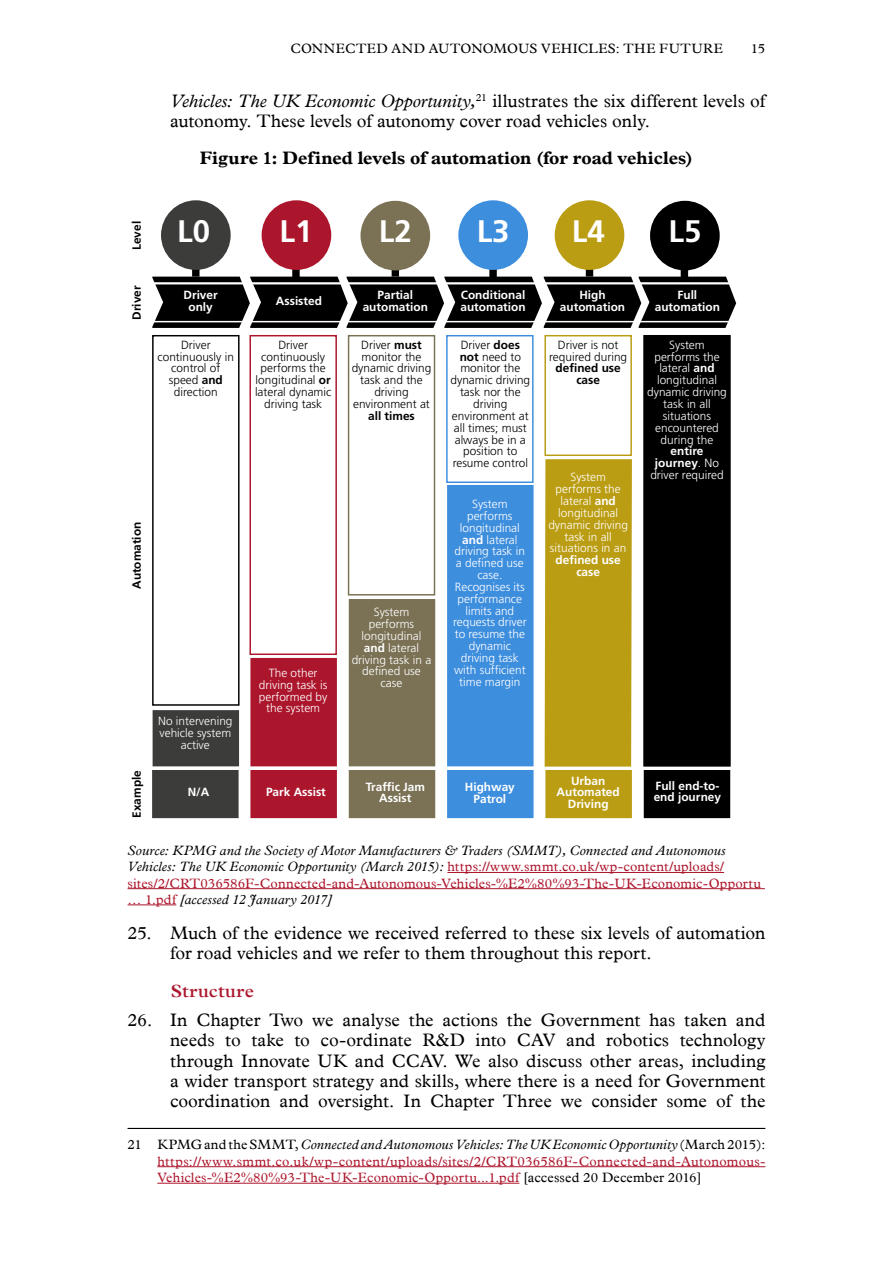
<style>
.page{position:relative;width:893px;height:1263px;background:#fff}
.page>*{position:absolute;margin:0;border:0;box-sizing:border-box;transform-origin:0 0}
.t1{font:700 31.05px "Frutiger LT Std";color:#fff}
.t2{font:18px/20.2px "Plantin";letter-spacing:-.005em;color:#000}
.t3{font:700 18px "Plantin";color:#000}
.t4{font:600 18px "Plantin";letter-spacing:.015em;color:#ac162c}
.t5{font:italic 13.5px/16.2px "Plantin";letter-spacing:.015em;color:#000}
.t6{font:13.5px/16.5px "Plantin";letter-spacing:.015em;color:#ac162c;text-align:justify}
.t7{font:13.5px "Plantin";letter-spacing:.01em;color:#000}
.t8{font:300 11.85px/11.9px "Frutiger LT Std";color:#fff;text-align:center}
.t9{font:300 11.85px/11.9px "Frutiger LT Std";color:#000;text-align:center}
.t10{font:700 11.85px/11.9px "Frutiger LT Std";color:#fff;text-align:center}
.t11{font:700 11.85px/11.9px "Frutiger LT Std";color:#000;text-align:center}
.s1{font-style:italic}
.s2{font-weight:700}
.s3{font-style:normal;color:#ac162c}
.s4{color:#000}
.s5{font-style:italic;color:#000}
</style>
<div class="page">
<hr style="left:447px;top:872px;width:277px;height:1px;background:#ac162c">
<hr style="left:128px;top:888px;width:637px;height:1px;background:#ac162c">
<hr style="left:128px;top:904px;width:48px;height:1px;background:#ac162c">
<div style="left:681px;top:267px;width:7px;height:12px;background:#000"></div>
<div style="left:586px;top:265px;width:7px;height:12px;background:#000"></div>
<div style="left:489px;top:266px;width:8px;height:12px;background:#000"></div>
<svg style="left:392px;top:270px;width:7px;height:7px"></svg>
<div style="left:292px;top:267px;width:8px;height:12px;background:#000"></div>
<div style="left:192px;top:265px;width:8px;height:12px;background:#000"></div>
<div style="left:152px;top:335px;width:88px;height:371px;border:1px solid #000"></div>
<div style="left:249px;top:335px;width:88px;height:320px;border:1px solid #ac162c"></div>
<div style="left:348px;top:335px;width:87px;height:260px;border:1px solid #7b7256"></div>
<div style="left:446px;top:335px;width:88px;height:148px;border:1px solid #3e8ede"></div>
<div style="left:544px;top:335px;width:88px;height:121px;border:1px solid #bb9d13"></div>
<div style="left:644px;top:336px;width:86px;height:430px;background:#000"></div>
<div style="left:643px;top:335px;width:88px;height:432px;border:1px solid #000"></div>
<div style="left:651px;top:202px;width:67px;height:67px;background:#000;border-radius:50%"></div>
<div style="left:650px;top:201px;width:70px;height:69px;border:3px solid #000;border-radius:50%"></div>
<div style="left:556px;top:202px;width:67px;height:66px;background:#bb9d13;border-radius:50%"></div>
<div style="left:555px;top:200px;width:69px;height:70px;border:3px solid #bb9d13;border-radius:50%"></div>
<div style="left:460px;top:202px;width:66px;height:66px;background:#3e8ede;border-radius:50%"></div>
<div style="left:458px;top:200px;width:70px;height:70px;border:3px solid #3e8ede;border-radius:50%"></div>
<div style="left:362px;top:202px;width:67px;height:67px;background:#7b7256;border-radius:50%"></div>
<div style="left:360px;top:201px;width:70px;height:69px;border:3px solid #7b7256;border-radius:50%"></div>
<div style="left:162px;top:202px;width:67px;height:66px;background:#3c3c3b;border-radius:50%"></div>
<div style="left:161px;top:200px;width:70px;height:70px;border:3px solid #3c3c3b;border-radius:50%"></div>
<div style="left:263px;top:202px;width:67px;height:66px;background:#ac162c;border-radius:50%"></div>
<div style="left:262px;top:200px;width:69px;height:70px;border:3px solid #ac162c;border-radius:50%"></div>
<svg style="left:152px;top:277px;width:584px;height:51px;background:#292929"></svg>
<hr style="left:640px;top:321px;width:90px;height:1px;background:#fff">
<hr style="left:640px;top:282px;width:91px;height:2px;background:#fff">
<div style="left:153px;top:771px;width:85px;height:46px;background:#3c3c3b"></div>
<div style="left:152px;top:770px;width:87px;height:48px;border:1px solid #3c3c3b"></div>
<div style="left:153px;top:711px;width:85px;height:55px;background:#3c3c3b"></div>
<div style="left:153px;top:710px;width:86px;height:56px;border:1px solid #3c3c3b"></div>
<div style="left:251px;top:771px;width:85px;height:46px;background:#ac162c"></div>
<div style="left:250px;top:770px;width:87px;height:48px;border:1px solid #ac162c"></div>
<div style="left:251px;top:659px;width:85px;height:107px;background:#ac162c"></div>
<div style="left:250px;top:658px;width:87px;height:108px;border:1px solid #ac162c"></div>
<div style="left:349px;top:771px;width:85px;height:46px;background:#7b7256"></div>
<div style="left:349px;top:770px;width:86px;height:48px;border:1px solid #7b7256"></div>
<div style="left:349px;top:600px;width:85px;height:166px;background:#7b7256"></div>
<div style="left:349px;top:599px;width:86px;height:167px;border:1px solid #7b7256"></div>
<div style="left:448px;top:771px;width:85px;height:46px;background:#3e8ede"></div>
<div style="left:447px;top:770px;width:87px;height:48px;border:1px solid #3e8ede"></div>
<div style="left:448px;top:486px;width:85px;height:280px;background:#3e8ede"></div>
<div style="left:447px;top:485px;width:87px;height:281px;border:1px solid #3e8ede"></div>
<div style="left:546px;top:771px;width:85px;height:46px;background:#bb9d13"></div>
<div style="left:545px;top:770px;width:87px;height:48px;border:1px solid #bb9d13"></div>
<div style="left:544px;top:459px;width:88px;height:308px;background:#bb9d13"></div>
<div style="left:644px;top:771px;width:85px;height:46px;background:#000"></div>
<div style="left:644px;top:770px;width:86px;height:48px;border:1px solid #000"></div>
<hr style="left:128px;top:1128px;width:637px;height:1px;background:#000">
<hr style="left:157px;top:1166px;width:608px;height:1px;background:#ac162c">
<hr style="left:157px;top:1183px;width:362px;height:1px;background:#ac162c">
<p class="t7" style="left:290px;top:41px;width:23px">Connected</p>
<p class="t7" style="left:392px;top:41px;width:13px">and</p>
<p class="t7" style="left:429px;top:41px;width:22px">Autonomous</p>
<p class="t7" style="left:541px;top:41px;width:21px">Vehicles</p>
<p class="t7" style="left:616px;top:41px;width:55px">: The future</p>
<p class="t7" style="left:751px;top:41px;width:16px">15</p>
<p class="t2" style="left:170px;top:92px;width:597px"><span class="s1">Vehicles: The UK Economic Opportunity,</span><sup>21</sup> illustrates the six different levels of autonomy. These levels of autonomy cover road vehicles only.</p>
<p class="t3" style="left:200px;top:147px;width:495px">Figure 1: Defined levels of automation (for road vehicles)</p>
<p class="t11" style="left:131px;top:250px;width:30px;rotate:-90deg">Level</p>
<p class="t11" style="left:131px;top:320px;width:36px;rotate:-90deg">Driver</p>
<p class="t11" style="left:131px;top:589px;width:69px;rotate:-90deg">Automation</p>
<p class="t11" style="left:131px;top:818px;width:49px;rotate:-90deg">Example</p>
<h1 class="t1" style="left:177px;top:213px;width:34px">L0</h1>
<h1 class="t1" style="left:280px;top:213px;width:34px">L1</h1>
<h1 class="t1" style="left:379px;top:213px;width:34px">L2</h1>
<h1 class="t1" style="left:477px;top:213px;width:34px">L3</h1>
<h1 class="t1" style="left:572px;top:213px;width:34px">L4</h1>
<h1 class="t1" style="left:668px;top:213px;width:34px">L5</h1>
<p class="t10" style="left:184px;top:289px;width:36px">Driver only</p>
<p class="t10" style="left:276px;top:295px;width:48px">Assisted</p>
<p class="t10" style="left:363px;top:289px;width:67px">Partial automation</p>
<p class="t10" style="left:460px;top:289px;width:67px;text-align:left">Conditional automation</p>
<p class="t10" style="left:560px;top:289px;width:67px">High automation</p>
<p class="t10" style="left:655px;top:289px;width:67px">Full automation</p>
<p class="t9" style="left:450px;top:339px;width:81px">Driver <span class="s2">does not</span> need to monitor the dynamic driving task nor the driving environment at all times; must always be in a position to resume control</p>
<p class="t9" style="left:158px;top:339px;width:78px">Driver continuously in control of speed <span class="s2">and </span>direction</p>
<p class="t9" style="left:255px;top:339px;width:78px">Driver continuously performs the longitudinal <span class="s2">or </span>lateral dynamic driving task</p>
<p class="t9" style="left:352px;top:339px;width:81px">Driver <span class="s2">must </span>monitor the dynamic driving task and the driving environment at</p>
<p class="t11" style="left:368px;top:410px;width:48px">all times</p>
<p class="t9" style="left:549px;top:339px;width:79px">Driver is not required during</p>
<p class="t11" style="left:556px;top:362px;width:67px">defined use case</p>
<p class="t8" style="left:647px;top:339px;width:81px">System performs the lateral <span class="s2">and </span>longitudinal dynamic driving task in all situations encountered during the</p>
<p class="t8" style="left:650px;top:446px;width:75px"><span class="s2">entire journey</span>. No driver required</p>
<p class="t8" style="left:548px;top:471px;width:81px">System performs the lateral <span class="s2">and </span>longitudinal dynamic driving task in all situations in an</p>
<p class="t10" style="left:556px;top:554px;width:67px">defined use case</p>
<p class="t8" style="left:453px;top:498px;width:75px">System performs longitudinal <span class="s2">and</span> lateral driving task in a defined use case.<br>Recognises its performance limits and requests driver to resume the dynamic driving task with sufficient time margin</p>
<p class="t8" style="left:352px;top:606px;width:81px">System performs longitudinal <span class="s2">and</span> lateral driving task in a defined use case</p>
<p class="t8" style="left:259px;top:667px;width:70px">The other driving task is performed by the system</p>
<p class="t8" style="left:158px;top:716px;width:76px">No intervening vehicle system active</p>
<p class="t10" style="left:188px;top:786px;width:23px">N/A</p>
<p class="t10" style="left:266px;top:786px;width:61px">Park Assist</p>
<p class="t10" style="left:366px;top:780px;width:61px">Traffic Jam<br>Assist</p>
<p class="t10" style="left:465px;top:781px;width:52px">Highway<br>Patrol</p>
<p class="t10" style="left:557px;top:775px;width:65px">Urban<br>Automated<br>Driving</p>
<p class="t10" style="left:654px;top:779px;width:69px;text-align:left">Full end-to&shy;end journey</p>
<p class="t5" style="left:128px;top:843px;width:635px">Source: KPMG and the Society of Motor Manufacturers &amp; Traders (SMMT), Connected and Autonomous Vehicles: The UK Economic Opportunity (March 2015): <span class="s3">https://www.smmt.co.uk/wp-content/uploads/ sites/2/CRT036586F-Connected-and-Autonomous-Vehicles-%E2%80%93-The-UK-Economic-Opportu … 1.pdf</span> [accessed 12 January 2017]</p>
<p class="t2" style="left:170px;top:924px;width:597px;text-indent:-43px">25. Much of the evidence we received referred to these six levels of automation for road vehicles and we refer to them throughout this report.</p>
<p class="t4" style="left:171px;top:981px;width:84px">Structure</p>
<p class="t2" style="left:170px;top:1011px;width:597px;text-align:justify;text-indent:-43px">26. In Chapter Two we analyse the actions the Government has taken and needs to take to co-ordinate R&amp;D into CAV and robotics technology through Innovate UK and CCAV. We also discuss other areas, including a wider transport strategy and skills, where there is a need for Government coordination and oversight. In Chapter Three we consider some of the</p>
<p class="t6" style="left:157px;top:1137px;width:610px;text-indent:-30px"><span class="s4">21 KPMG and the SMMT,</span> <span class="s5">Connected and Autonomous Vehicles: The UK Economic Opportunity</span> <span class="s4">(March 2015): </span>https://www.smmt.co.uk/wp-content/uploads/sites/2/CRT036586F-Connected-and-Autonomous-Vehicles-%E2%80%93-The-UK-Economic-Opportu...1.pdf <span class="s4">[accessed 20 December 2016]</span></p>
</div>
